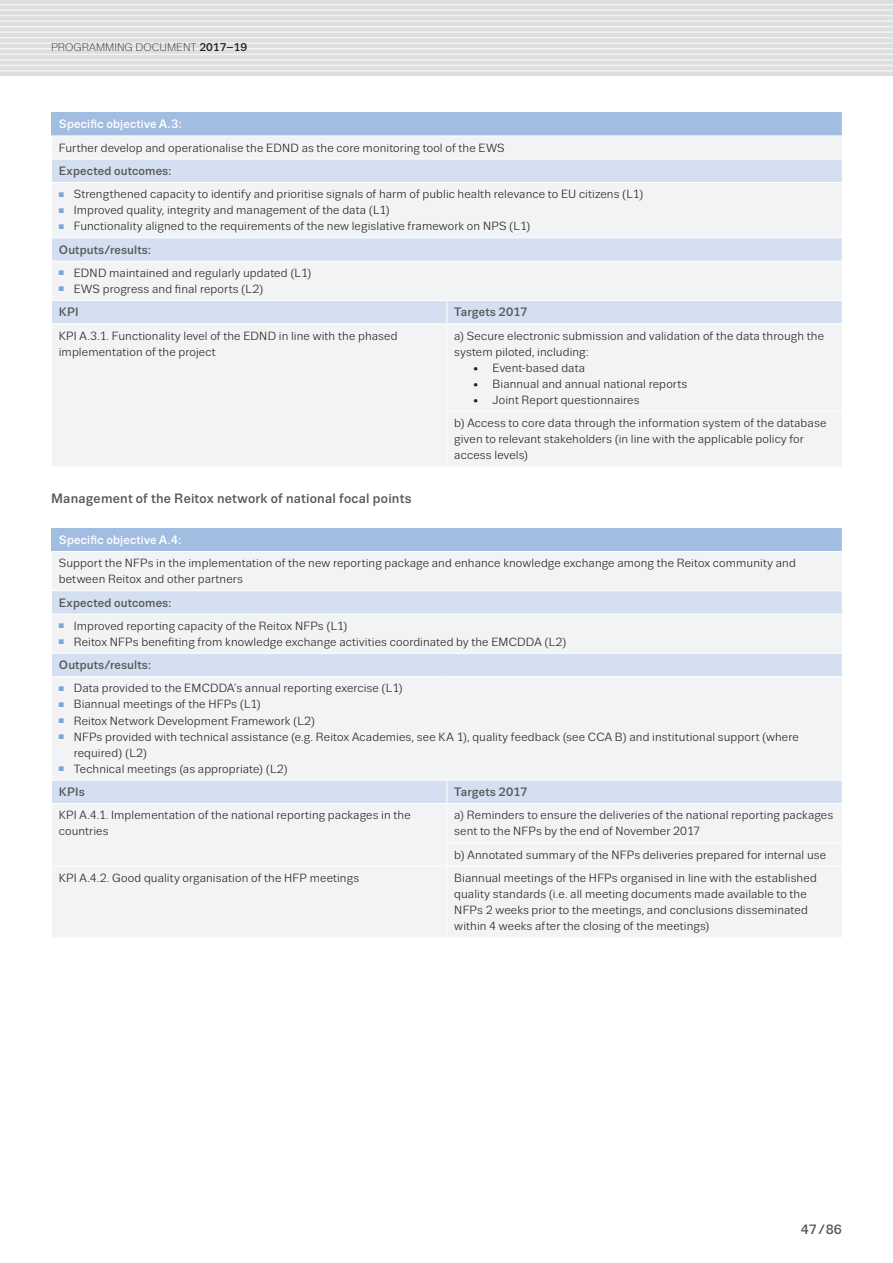
<style>
.page{position:relative;width:893px;height:1263px;background:#fff}
.page>*{position:absolute;margin:0;border:0;box-sizing:border-box;transform-origin:0 0}
.Table_Picture_name{font:500 13.5px "Trivia Sans";letter-spacing:.015em;color:#57585a}
.Table_Text_medium{font:500 12.15px "Trivia Sans";letter-spacing:.015em;color:#57585a}
.Table_Headers{font:500 12.15px "Trivia Sans";letter-spacing:.015em;color:#fff}
.Table_Text{font:11.85px/16px "Trivia Sans";letter-spacing:.01em;color:#231f20}
.t1{font:300 11.25px "Trivia Sans";color:#231f20}
.s1{font-weight:500}
.s2{color:#7ca7d8}
</style>
<div class="page">
<div style="left:0;top:0;width:893px;height:76px;background:#dddee0"></div>
<hr style="left:0;top:4px;width:893px;height:1px;background:#f2f3f4">
<hr style="left:0;top:9px;width:893px;height:2px;background:#f2f3f4">
<hr style="left:0;top:15px;width:893px;height:1px;background:#f2f3f4">
<hr style="left:0;top:20px;width:893px;height:2px;background:#f2f3f4">
<hr style="left:0;top:26px;width:893px;height:1px;background:#f2f3f4">
<hr style="left:0;top:31px;width:893px;height:2px;background:#f2f3f4">
<hr style="left:0;top:37px;width:893px;height:1px;background:#f2f3f4">
<hr style="left:0;top:43px;width:893px;height:1px;background:#f2f3f4">
<hr style="left:0;top:48px;width:893px;height:2px;background:#f2f3f4">
<hr style="left:0;top:54px;width:893px;height:1px;background:#f2f3f4">
<hr style="left:0;top:59px;width:893px;height:2px;background:#f2f3f4">
<hr style="left:0;top:65px;width:893px;height:1px;background:#f2f3f4">
<hr style="left:0;top:70px;width:893px;height:2px;background:#f2f3f4">
<div style="left:51px;top:112px;width:791px;height:24px;background:#a2bde2"></div>
<div style="left:52px;top:137px;width:790px;height:329px;background:#f2f3f4"></div>
<svg style="left:52px;top:160px;width:790px;height:163px;fill:#f2f3f4"></svg>
<hr style="left:446px;top:324px;width:1px;height:87px;background:#fff">
<hr style="left:446px;top:411px;width:397px;height:1px;background:#fff">
<hr style="left:446px;top:411px;width:1px;height:55px;background:#fff">
<hr style="left:51px;top:182px;width:396px;height:1px;background:#fff">
<hr style="left:447px;top:182px;width:396px;height:1px;background:#fff">
<hr style="left:51px;top:159px;width:396px;height:1px;background:#fff">
<hr style="left:447px;top:159px;width:396px;height:1px;background:#fff">
<hr style="left:51px;top:237px;width:396px;height:1px;background:#fff">
<hr style="left:447px;top:237px;width:396px;height:1px;background:#fff">
<hr style="left:51px;top:261px;width:396px;height:1px;background:#fff">
<hr style="left:447px;top:261px;width:396px;height:1px;background:#fff">
<svg style="left:446px;top:301px;width:1px;height:22px"></svg>
<hr style="left:51px;top:300px;width:396px;height:1px;background:#fff">
<hr style="left:447px;top:300px;width:396px;height:1px;background:#fff">
<hr style="left:51px;top:323px;width:396px;height:1px;background:#fff">
<hr style="left:447px;top:323px;width:396px;height:1px;background:#fff">
<div style="left:51px;top:528px;width:791px;height:23px;background:#a2bde2"></div>
<div style="left:52px;top:552px;width:790px;height:385px;background:#f2f3f4"></div>
<svg style="left:52px;top:591px;width:790px;height:212px;fill:#f2f3f4"></svg>
<hr style="left:446px;top:804px;width:1px;height:38px;background:#fff">
<hr style="left:446px;top:842px;width:397px;height:1px;background:#fff">
<svg style="left:446px;top:843px;width:1px;height:22px"></svg>
<hr style="left:51px;top:865px;width:396px;height:1px;background:#fff">
<hr style="left:447px;top:865px;width:396px;height:1px;background:#fff">
<hr style="left:446px;top:866px;width:1px;height:71px;background:#fff">
<hr style="left:51px;top:590px;width:396px;height:1px;background:#fff">
<hr style="left:447px;top:590px;width:396px;height:1px;background:#fff">
<hr style="left:51px;top:614px;width:396px;height:1px;background:#fff">
<hr style="left:447px;top:614px;width:396px;height:1px;background:#fff">
<hr style="left:51px;top:653px;width:396px;height:1px;background:#fff">
<hr style="left:447px;top:653px;width:396px;height:1px;background:#fff">
<hr style="left:51px;top:676px;width:396px;height:1px;background:#fff">
<hr style="left:447px;top:676px;width:396px;height:1px;background:#fff">
<svg style="left:446px;top:781px;width:1px;height:22px"></svg>
<hr style="left:51px;top:780px;width:396px;height:1px;background:#fff">
<hr style="left:447px;top:780px;width:396px;height:1px;background:#fff">
<hr style="left:51px;top:803px;width:396px;height:1px;background:#fff">
<hr style="left:447px;top:803px;width:396px;height:1px;background:#fff">
<p class="t1" style="left:51px;top:42px;width:198px">PROGRAMMING DOCUMENT <span class="s1">2017–19</span></p>
<p class="Table_Headers" style="left:59px;top:118px;width:124px">Specific objective A.3:</p>
<p class="Table_Text" style="left:59px;top:140px;width:447px">Further develop and operationalise the EDND as the core monitoring tool of the EWS</p>
<p class="Table_Text_medium" style="left:59px;top:164px;width:114px">Expected outcomes:</p>
<p class="Table_Text" style="left:59px;top:186px;width:586px"><span class="s2">■</span> Strengthened capacity to identify and prioritise signals of harm of public health relevance to EU citizens (L1)</p>
<p class="Table_Text" style="left:59px;top:202px;width:333px"><span class="s2">■</span> Improved quality, integrity and management of the data (L1)</p>
<p class="Table_Text" style="left:59px;top:218px;width:473px"><span class="s2">■</span> Functionality aligned to the requirements of the new legislative framework on NPS (L1)</p>
<p class="Table_Text_medium" style="left:59px;top:243px;width:94px">Outputs/results:</p>
<p class="Table_Text" style="left:59px;top:265px;width:254px"><span class="s2">■</span> EDND maintained and regularly updated (L1)</p>
<p class="Table_Text" style="left:59px;top:281px;width:206px"><span class="s2">■</span> EWS progress and final reports (L2)</p>
<p class="Table_Text_medium" style="left:59px;top:306px;width:21px">KPI</p>
<p class="Table_Text_medium" style="left:454px;top:306px;width:75px">Targets 2017</p>
<p class="Table_Text" style="left:59px;top:328px;width:340px">KPI A.3.1. Functionality level of the EDND in line with the phased implementation of the project</p>
<p class="Table_Text" style="left:454px;top:328px;width:371px">a) Secure electronic submission and validation of the data through the system piloted, including:</p>
<p class="Table_Text" style="left:473px;top:360px;width:113px">• Event-based data</p>
<p class="Table_Text" style="left:473px;top:376px;width:215px">• Biannual and annual national reports</p>
<p class="Table_Text" style="left:473px;top:392px;width:168px">• Joint Report questionnaires</p>
<p class="Table_Text" style="left:454px;top:415px;width:374px">b) Access to core data through the information system of the database given to relevant stakeholders (in line with the applicable policy for access levels)</p>
<p class="Table_Picture_name" style="left:51px;top:491px;width:362px">Management of the Reitox network of national focal points</p>
<p class="Table_Headers" style="left:59px;top:533px;width:124px">Specific objective A.4:</p>
<p class="Table_Text" style="left:59px;top:555px;width:738px">Support the NFPs in the implementation of the new reporting package and enhance knowledge exchange among the Reitox community and between Reitox and other partners</p>
<p class="Table_Text_medium" style="left:59px;top:596px;width:114px">Expected outcomes:</p>
<p class="Table_Text" style="left:59px;top:618px;width:290px"><span class="s2">■</span> Improved reporting capacity of the Reitox NFPs (L1)</p>
<p class="Table_Text" style="left:59px;top:634px;width:509px"><span class="s2">■</span> Reitox NFPs benefiting from knowledge exchange activities coordinated by the EMCDDA (L2)</p>
<p class="Table_Text_medium" style="left:59px;top:658px;width:94px">Outputs/results:</p>
<p class="Table_Text" style="left:59px;top:680px;width:345px"><span class="s2">■</span> Data provided to the EMCDDA’s annual reporting exercise (L1)</p>
<p class="Table_Text" style="left:59px;top:697px;width:203px"><span class="s2">■</span> Biannual meetings of the HFPs (L1)</p>
<p class="Table_Text" style="left:59px;top:713px;width:258px"><span class="s2">■</span> Reitox Network Development Framework (L2)</p>
<p class="Table_Text" style="left:74px;top:729px;width:726px;text-indent:-15px"><span class="s2">■</span> NFPs provided with technical assistance (e.g. Reitox Academies, see KA 1), quality feedback (see CCA B) and institutional support (where required) (L2)</p>
<p class="Table_Text" style="left:59px;top:761px;width:231px"><span class="s2">■</span> Technical meetings (as appropriate) (L2)</p>
<p class="Table_Text_medium" style="left:59px;top:785px;width:28px">KPIs</p>
<p class="Table_Text_medium" style="left:454px;top:785px;width:75px">Targets 2017</p>
<p class="Table_Text" style="left:59px;top:807px;width:353px">KPI A.4.1. Implementation of the national reporting packages in the countries</p>
<p class="Table_Text" style="left:454px;top:807px;width:380px">a) Reminders to ensure the deliveries of the national reporting packages sent to the NFPs by the end of November 2017</p>
<p class="Table_Text" style="left:454px;top:847px;width:373px">b) Annotated summary of the NFPs deliveries prepared for internal use</p>
<p class="Table_Text" style="left:59px;top:870px;width:302px">KPI A.4.2. Good quality organisation of the HFP meetings</p>
<p class="Table_Text" style="left:454px;top:870px;width:364px">Biannual meetings of the HFPs organised in line with the established quality standards (i.e. all meeting documents made available to the NFPs 2 weeks prior to the meetings, and conclusions disseminated within 4 weeks after the closing of the meetings)</p>
<p class="Table_Picture_name" style="left:801px;top:1222px;width:43px">47/86</p>
</div>
